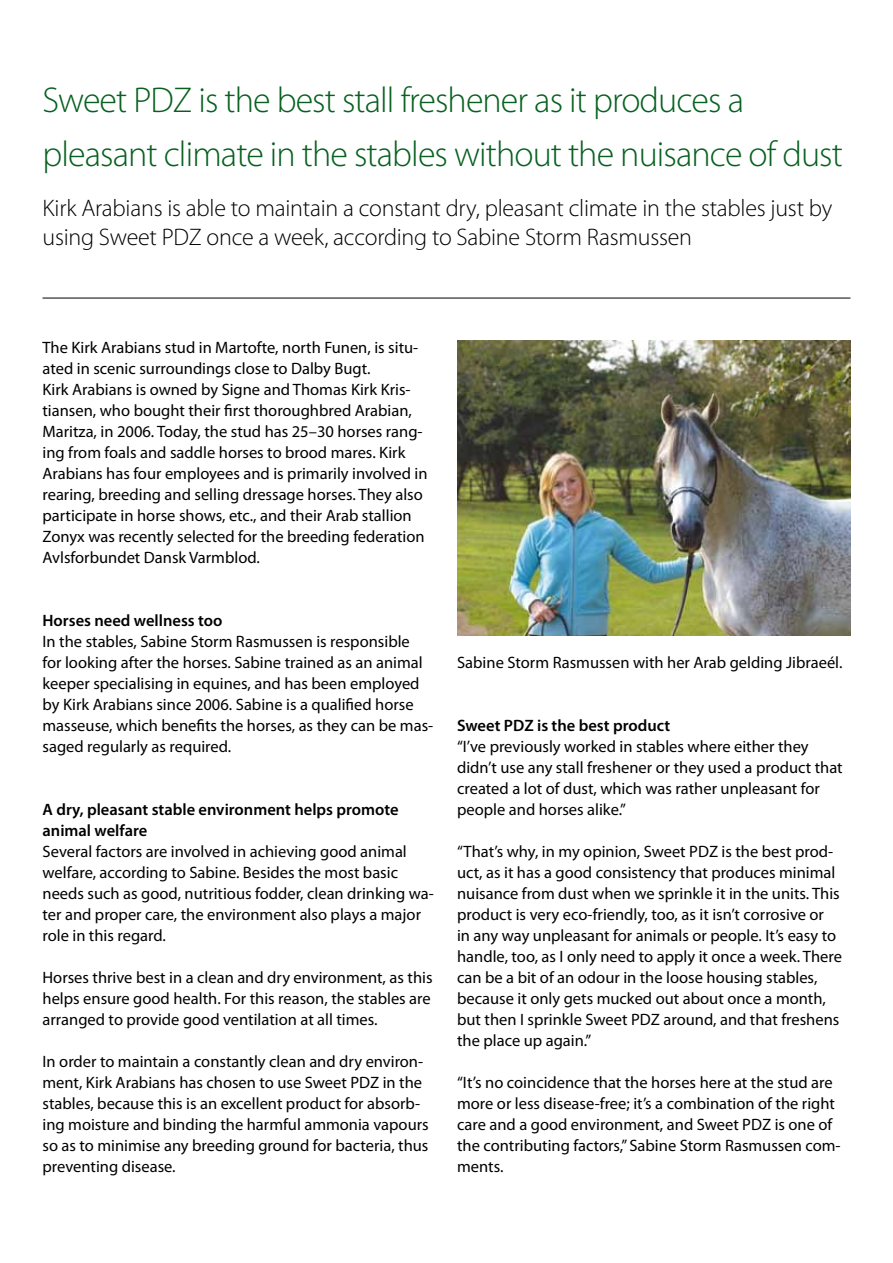
<style>
.page{position:relative;width:893px;height:1263px;background:#fff}
.page>*{position:absolute;margin:0;border:0;box-sizing:border-box;transform-origin:0 0}
.t1{font:300 36px/54px "Myriad Pro";letter-spacing:-.025em;color:#07601f}
.t2{font:300 24px/28.8px "Myriad Pro";letter-spacing:-.01em;color:#000}
.t3{font:16.5px/21px "Myriad Pro";color:#000}
.t4{font:600 16.5px/21px "Myriad Pro";color:#000}
</style>
<div class="page">
<hr style="left:43px;top:298px;width:807px;height:1px;background:#000">
<img style="left:457px;top:340px;width:393px;height:295px">
<h1 class="t1" style="left:43px;top:73px;width:802px">Sweet PDZ is the best stall freshener as it produces a pleasant climate in the stables without the nuisance of dust</h1>
<h2 class="t2" style="left:43px;top:194px;width:791px">Kirk Arabians is able to maintain a constant dry, pleasant climate in the stables just by using Sweet PDZ once a week, according to Sabine Storm Rasmussen</h2>
<p class="t3" style="left:43px;top:336px;width:387px">The Kirk Arabians stud in Martofte, north Funen, is situ&shy;ated in scenic surroundings close to Dalby Bugt.<br>Kirk Arabians is owned by Signe and Thomas Kirk Kris&shy;tiansen, who bought their first thoroughbred Arabian, Maritza, in 2006. Today, the stud has 25–30 horses rang&shy;ing from foals and saddle horses to brood mares. Kirk Arabians has four employees and is primarily involved in rearing, breeding and selling dressage horses. They also participate in horse shows, etc., and their Arab stallion Zonyx was recently selected for the breeding federation Avlsforbundet Dansk Varmblod.</p>
<p class="t4" style="left:43px;top:609px;width:181px">Horses need wellness too</p>
<p class="t3" style="left:43px;top:630px;width:392px">In the stables, Sabine Storm Rasmussen is responsible<br>for looking after the horses. Sabine trained as an animal keeper specialising in equines, and has been employed by Kirk Arabians since 2006. Sabine is a qualified horse masseuse, which benefits the horses, as they can be mas&shy;saged regularly as required.</p>
<p class="t4" style="left:43px;top:798px;width:358px">A dry, pleasant stable environment helps promote animal welfare</p>
<p class="t3" style="left:43px;top:840px;width:393px">Several factors are involved in achieving good animal welfare, according to Sabine. Besides the most basic needs such as good, nutritious fodder, clean drinking wa&shy;ter and proper care, the environment also plays a major role in this regard.</p>
<p class="t3" style="left:43px;top:966px;width:391px;text-align:justify">Horses thrive best in a clean and dry environment, as this helps ensure good health. For this reason, the stables are arranged to provide good ventilation at all times.</p>
<p class="t3" style="left:43px;top:1050px;width:388px">In order to maintain a constantly clean and dry environ&shy;ment, Kirk Arabians has chosen to use Sweet PDZ in the stables, because this is an excellent product for absorb&shy;ing moisture and binding the harmful ammonia vapours so as to minimise any breeding ground for bacteria, thus preventing disease.</p>
<p class="t3" style="left:457px;top:651px;width:387px">Sabine Storm Rasmussen with her Arab gelding Jibraeél.</p>
<p class="t4" style="left:457px;top:714px;width:215px">Sweet PDZ is the best product</p>
<p class="t3" style="left:457px;top:735px;width:387px">“I’ve previously worked in stables where either they didn’t use any stall freshener or they used a product that created a lot of dust, which was rather unpleasant for people and horses alike.”</p>
<p class="t3" style="left:457px;top:840px;width:386px">“That’s why, in my opinion, Sweet PDZ is the best prod&shy;uct, as it has a good consistency that produces minimal nuisance from dust when we sprinkle it in the units. This product is very eco-friendly, too, as it isn’t corrosive or<br>in any way unpleasant for animals or people. It’s easy to handle, too, as I only need to apply it once a week. There can be a bit of an odour in the loose housing stables, because it only gets mucked out about once a month, but then I sprinkle Sweet PDZ around, and that freshens the place up again.”</p>
<p class="t3" style="left:457px;top:1071px;width:385px">“It’s no coincidence that the horses here at the stud are more or less disease-free; it’s a combination of the right care and a good environment, and Sweet PDZ is one of the contributing factors,” Sabine Storm Rasmussen com&shy;ments.</p>
</div>
